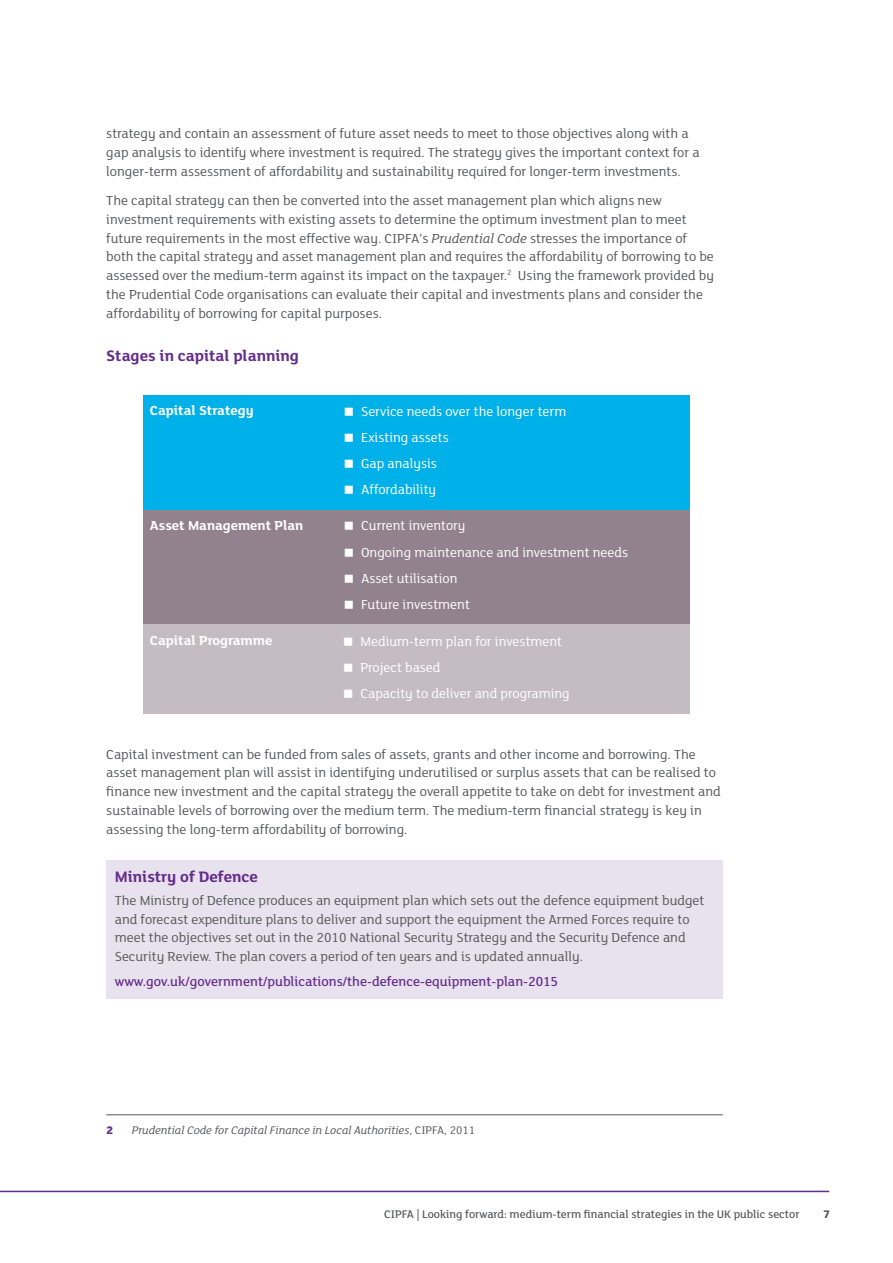
<style>
.page{position:relative;width:893px;height:1263px;background:#fff}
.page>*{position:absolute;margin:0;border:0;box-sizing:border-box;transform-origin:0 0}
.Subhead_B{font:700 16.5px "FS Lola";color:#642d89}
.BODY_COPY{font:14.25px/18.8px "FS Lola";color:#57585a}
.t1{font:14.25px/26.2px "FS Lola";color:#fff}
.BODY_COPY-2{font:500 14.25px "FS Lola";color:#642d89}
.t2{font:700 14.25px "FS Lola";color:#fff}
.t3{font:500 12px "FS Lola";color:#57585a}
.Footnote{font:italic 12px "FS Lola";color:#57585a}
.t4{font:800 12px "FS Lola";color:#57585a}
.Footnote-2{font:800 12px "FS Lola";color:#642d89}
.s1{font-style:italic}
.s2{font-style:normal}
</style>
<div class="page">
<hr style="left:0;top:1191px;width:829px;height:1px;background:#642d89">
<div style="left:106px;top:861px;width:617px;height:138px;background:#e8e1ee"></div>
<hr style="left:106px;top:1114px;width:617px;height:1px;background:#57585a">
<div style="left:334px;top:510px;width:356px;height:114px;background:#92828d"></div>
<div style="left:143px;top:510px;width:190px;height:114px;background:#92828d"></div>
<div style="left:334px;top:395px;width:356px;height:115px;background:#00b0e8"></div>
<div style="left:143px;top:395px;width:190px;height:115px;background:#00b0e8"></div>
<div style="left:334px;top:624px;width:356px;height:90px;background:#c5bcc3"></div>
<div style="left:143px;top:624px;width:190px;height:90px;background:#c5bcc3"></div>
<p class="BODY_COPY" style="left:106px;top:124px;width:595px">strategy and contain an assessment of future asset needs to meet to those objectives along with a gap analysis to identify where investment is required. The strategy gives the important context for a longer-term assessment of affordability and sustainability required for longer-term investments.</p>
<p class="BODY_COPY" style="left:106px;top:191px;width:609px">The capital strategy can then be converted into the asset management plan which aligns new investment requirements with existing assets to determine the optimum investment plan to meet future requirements in the most effective way. CIPFA’s <span class="s1">Prudential Code</span> stresses the importance of both the capital strategy and asset management plan and requires the affordability of borrowing to be assessed over the medium-term against its impact on the taxpayer.<sup>2</sup> Using the framework provided by the Prudential Code organisations can evaluate their capital and investments plans and consider the affordability of borrowing for capital purposes.</p>
<p class="Subhead_B" style="left:106px;top:344px;width:194px">Stages in capital planning</p>
<p class="t2" style="left:150px;top:401px;width:105px">Capital Strategy</p>
<p class="t1" style="left:361px;top:397px;width:207px">Service needs over the longer term<br>Existing assets<br>Gap analysis<br>Affordability</p>
<p class="t2" style="left:150px;top:515px;width:155px">Asset Management Plan</p>
<p class="t1" style="left:361px;top:512px;width:269px">Current inventory<br>Ongoing maintenance and investment needs<br>Asset utilisation<br>Future investment</p>
<p class="t2" style="left:150px;top:631px;width:124px">Capital Programme</p>
<p class="t1" style="left:360px;top:627px;width:211px">Medium-term plan for investment<br>Project based<br>Capacity to deliver and programing</p>
<p class="BODY_COPY" style="left:106px;top:744px;width:616px">Capital investment can be funded from sales of assets, grants and other income and borrowing. The asset management plan will assist in identifying underutilised or surplus assets that can be realised to finance new investment and the capital strategy the overall appetite to take on debt for investment and sustainable levels of borrowing over the medium term. The medium-term financial strategy is key in assessing the long-term affordability of borrowing.</p>
<p class="Subhead_B" style="left:115px;top:865px;width:145px">Ministry of Defence</p>
<p class="BODY_COPY" style="left:115px;top:890px;width:591px">The Ministry of Defence produces an equipment plan which sets out the defence equipment budget and forecast expenditure plans to deliver and support the equipment the Armed Forces require to meet the objectives set out in the 2010 National Security Strategy and the Security Defence and Security Review. The plan covers a period of ten years and is updated annually.</p>
<p class="BODY_COPY-2" style="left:115px;top:972px;width:445px">www.gov.uk/government/publications/the-defence-equipment-plan-2015</p>
<p class="Footnote-2" style="left:106px;top:1122px;width:9px">2</p>
<p class="Footnote" style="left:132px;top:1122px;width:345px">Prudential Code for Capital Finance in Local Authorities<span class="s2">, CIPFA, 2011</span></p>
<p class="t3" style="left:384px;top:1206px;width:417px">CIPFA | Looking forward: medium-term financial strategies in the UK public sector</p>
<p class="t4" style="left:823px;top:1206px;width:9px">7</p>
</div>
